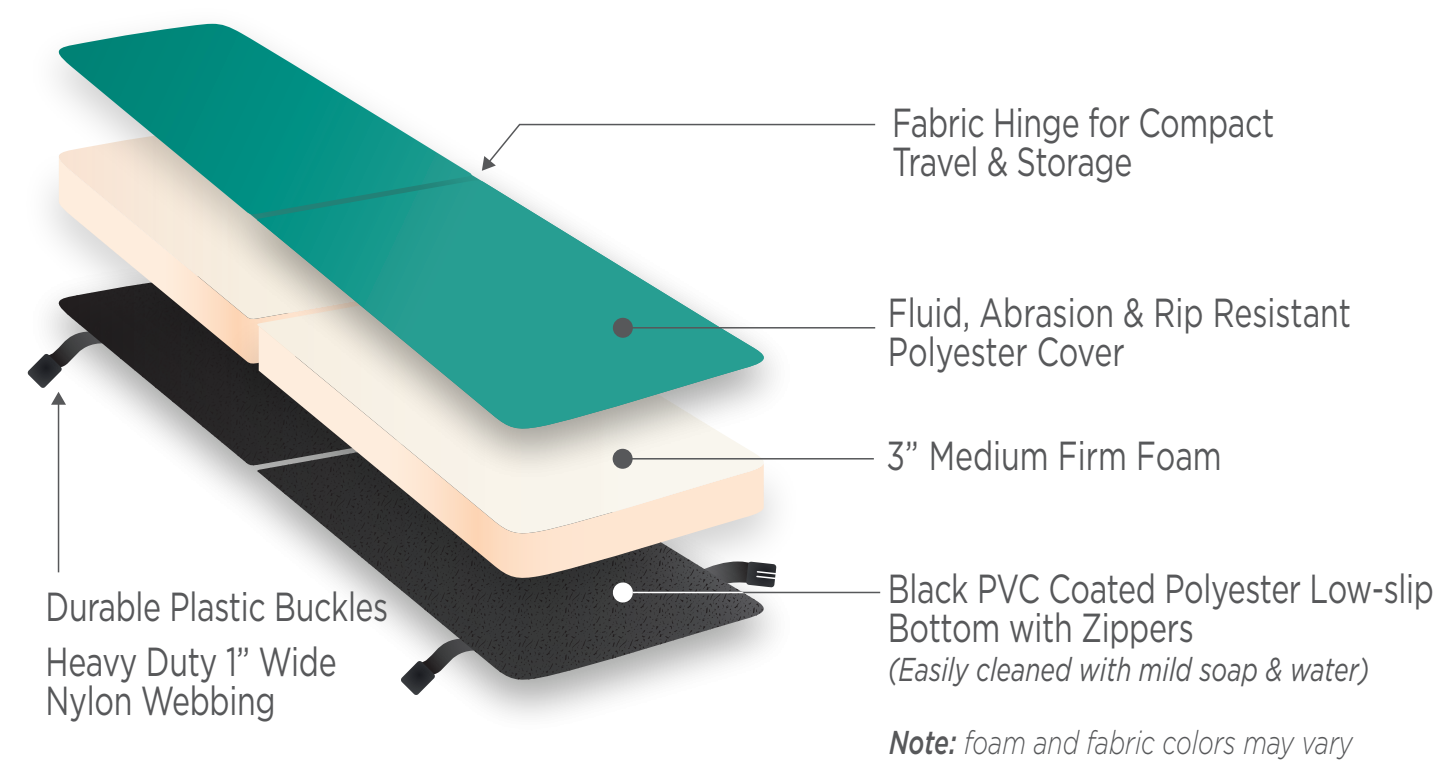
<style>
.page{position:relative;width:1445px;height:767px;background:#fff}
.page>*{position:absolute;margin:0;border:0;box-sizing:border-box;transform-origin:0 0}
.t1{font:40.5px/39px "Gotham";letter-spacing:-.01em;color:#57585a;scale:.75 1}
.t2{font:italic 33px "Gotham";color:#57585a;scale:.75 1}
.t3{font:italic 300 33px "Gotham";color:#57585a;scale:.75 1}
.s1{font-weight:500}
</style>
<div class="page">
<img style="left:401px;top:681px;width:268px;height:35px">
<svg style="left:57px;top:535px;width:707px;height:146px"></svg>
<img style="left:207px;top:496px;width:608px;height:150px">
<svg style="left:259px;top:535px;width:504px;height:45px"></svg>
<svg style="left:57px;top:496px;width:715px;height:39px"></svg>
<img style="left:48px;top:23px;width:767px;height:473px">
<svg style="left:52px;top:24px;width:720px;height:406px"></svg>
<div style="left:613px;top:317px;width:19px;height:20px;background:#57585a;border-radius:50%"></div>
<hr style="left:622px;top:327px;width:253px;height:1px;background:#57585a">
<hr style="left:696px;top:591px;width:184px;height:2px;background:#57585a">
<svg style="left:482px;top:123px;width:394px;height:48px"></svg>
<hr style="left:58px;top:402px;width:1px;height:170px;background:#57585a">
<svg style="left:27px;top:331px;width:86px;height:73px"></svg>
<div style="left:612px;top:448px;width:20px;height:20px;background:#57585a;border-radius:50%"></div>
<hr style="left:622px;top:458px;width:251px;height:1px;background:#57585a">
<svg style="left:611px;top:581px;width:23px;height:22px"></svg>
<hr style="left:632px;top:591px;width:130px;height:2px;background:#fff">
<p class="t1" style="left:46px;top:577px;width:458px;line-height:55.5px">Durable Plastic Buckles<br>Heavy Duty 1” Wide</p>
<p class="t1" style="left:46px;top:680px;width:308px">Nylon Webbing</p>
<p class="t1" style="left:891px;top:102px;width:511px">Fabric Hinge for Compact<br>Travel &amp; Storage</p>
<p class="t1" style="left:887px;top:292px;width:619px">Fluid, Abrasion &amp; Rip Resistant<br>Polyester Cover</p>
<p class="t1" style="left:886px;top:435px;width:448px">3” Medium Firm Foam</p>
<p class="t1" style="left:887px;top:568px;width:729px">Black PVC Coated Polyester Low-slip<br>Bottom with Zippers</p>
<p class="t2" style="left:887px;top:648px;width:643px">(Easily cleaned with mild soap &amp; water)</p>
<p class="t3" style="left:889px;top:721px;width:620px"><span class="s1">Note:</span> foam and fabric colors may vary</p>
</div>
